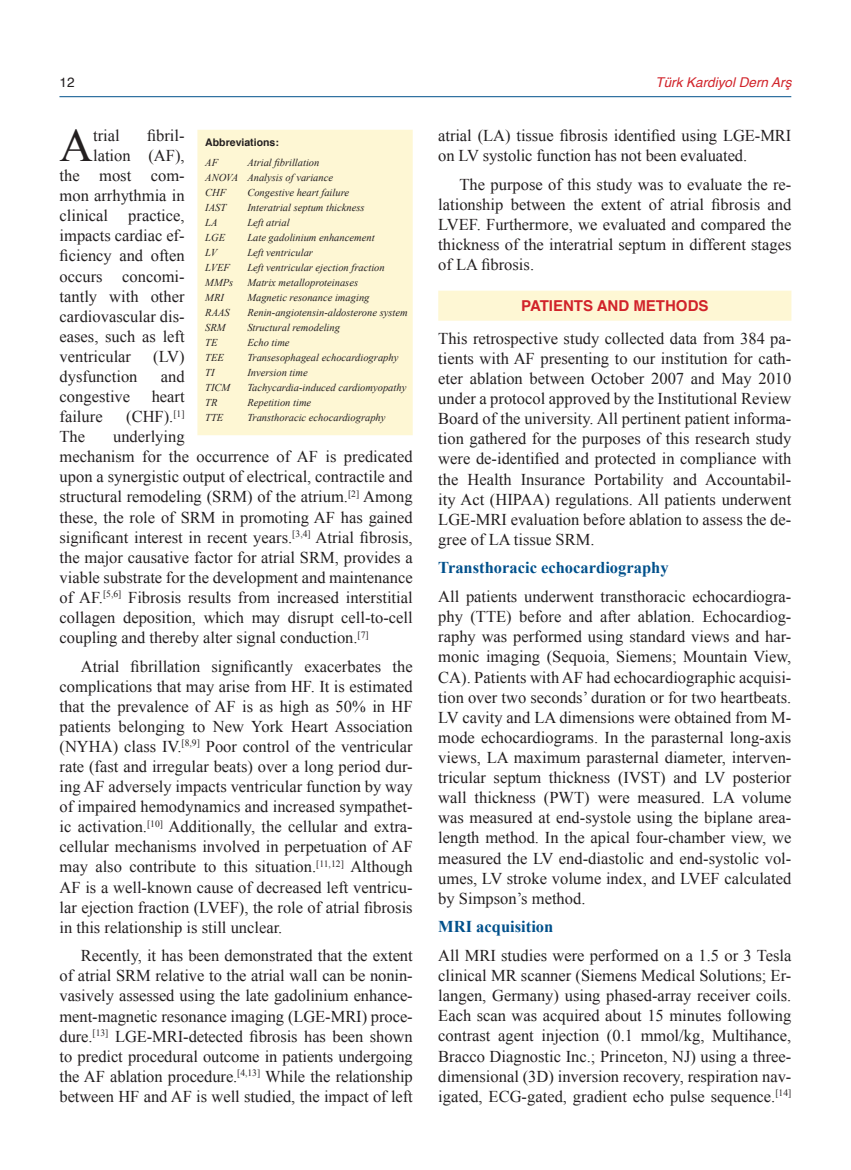
<style>
.page{position:relative;width:851px;height:1170px;background:#fff}
.page>*{position:absolute;margin:0;border:0;box-sizing:border-box;transform-origin:0 0}
.t1{font:46.35px "Times New Roman";color:#231f20}
.t2{font:16.5px/20.1px "Times New Roman";color:#231f20;text-align:justify}
.t3{font:700 16.5px "Times New Roman";color:#01508b}
.t4{font:700 15px "Helvetica";color:#d1232a}
.t5{font:italic 13.5px "Helvetica";color:#d1232a}
.t6{font:13.5px "Helvetica";color:#231f20}
.t7{font:italic 10.5px/15px "Times New Roman";color:#231f20}
.t8{font:700 10.5px "Helvetica";color:#231f20}
</style>
<div class="page">
<div style="left:438px;top:290px;width:353px;height:30px;background:#fef7d4"></div>
<hr style="left:59px;top:96px;width:732px;height:1px;background:#01508b">
<div style="left:198px;top:130px;width:214px;height:304px;background:#fef7d4"></div>
<div style="left:197px;top:130px;width:215px;height:305px;border:2px solid #fef7d4"></div>
<p class="t6" style="left:60px;top:73px;width:17px">12</p>
<p class="t5" style="left:655px;top:71px;width:137px">Türk Kardiyol Dern Arş</p>
<h1 class="t1" style="left:60px;top:114px;width:35px">A</h1>
<p class="t2" style="left:93px;top:125px;width:28px">trial</p>
<p class="t2" style="left:147px;top:125px;width:39px">fibril-</p>
<p class="t8" style="left:205px;top:135px;width:75px">Abbreviations:</p>
<p class="t7" style="left:205px;top:154px;width:14px">AF</p>
<p class="t2" style="left:93px;top:145px;width:93px">lation (AF),</p>
<p class="t2" style="left:60px;top:165px;width:127px">the most com-</p>
<p class="t2" style="left:60px;top:185px;width:126px">mon arrhythmia in</p>
<p class="t2" style="left:60px;top:205px;width:127px">clinical practice,</p>
<p class="t2" style="left:60px;top:225px;width:127px">impacts cardiac ef-</p>
<p class="t2" style="left:60px;top:245px;width:127px">ficiency and often</p>
<p class="t2" style="left:60px;top:266px;width:127px">occurs concomi-</p>
<p class="t2" style="left:60px;top:286px;width:127px">tantly with other</p>
<p class="t2" style="left:60px;top:306px;width:127px">cardiovascular dis-</p>
<p class="t2" style="left:60px;top:326px;width:127px">eases, such as left</p>
<p class="t2" style="left:60px;top:346px;width:73px">ventricular</p>
<p class="t2" style="left:153px;top:346px;width:33px">(LV)</p>
<p class="t2" style="left:60px;top:366px;width:79px">dysfunction</p>
<p class="t2" style="left:161px;top:366px;width:25px">and</p>
<p class="t2" style="left:60px;top:386px;width:72px">congestive</p>
<p class="t2" style="left:152px;top:386px;width:34px">heart</p>
<p class="t2" style="left:60px;top:406px;width:45px">failure</p>
<p class="t2" style="left:126px;top:406px;width:60px">(CHF).<sup>[1]</sup></p>
<p class="t2" style="left:60px;top:426px;width:27px">The</p>
<p class="t7" style="left:205px;top:154px;width:129px;text-indent:42px">Atrial fibrillation<br>ANOVA Analysis of variance<br>CHF</p>
<p class="t7" style="left:247px;top:184px;width:103px">Congestive heart failure</p>
<p class="t7" style="left:205px;top:199px;width:23px">IAST</p>
<p class="t7" style="left:247px;top:199px;width:119px">Interatrial septum thickness</p>
<p class="t7" style="left:205px;top:214px;width:14px">LA</p>
<p class="t7" style="left:247px;top:214px;width:44px">Left atrial</p>
<p class="t7" style="left:205px;top:229px;width:21px">LGE</p>
<p class="t7" style="left:247px;top:229px;width:129px">Late gadolinium enhancement</p>
<p class="t7" style="left:205px;top:244px;width:13px">LV</p>
<p class="t7" style="left:247px;top:244px;width:67px">Left ventricular</p>
<p class="t7" style="left:205px;top:259px;width:26px">LVEF</p>
<p class="t7" style="left:247px;top:259px;width:139px">Left ventricular ejection fraction</p>
<p class="t7" style="left:205px;top:274px;width:29px">MMPs</p>
<p class="t7" style="left:247px;top:274px;width:112px">Matrix metalloproteinases</p>
<p class="t7" style="left:205px;top:289px;width:20px">MRI</p>
<p class="t7" style="left:247px;top:289px;width:124px">Magnetic resonance imaging</p>
<p class="t7" style="left:205px;top:304px;width:26px">RAAS</p>
<p class="t7" style="left:247px;top:304px;width:162px">Renin-angiotensin-aldosterone system</p>
<p class="t7" style="left:205px;top:319px;width:22px">SRM</p>
<p class="t7" style="left:247px;top:319px;width:94px">Structural remodeling</p>
<p class="t7" style="left:205px;top:334px;width:14px">TE</p>
<p class="t7" style="left:247px;top:334px;width:44px">Echo time</p>
<p class="t7" style="left:205px;top:349px;width:20px">TEE</p>
<p class="t7" style="left:247px;top:349px;width:152px">Transesophageal echocardiography</p>
<p class="t7" style="left:205px;top:364px;width:11px">TI</p>
<p class="t7" style="left:247px;top:364px;width:62px">Inversion time</p>
<p class="t7" style="left:205px;top:379px;width:27px">TICM</p>
<p class="t7" style="left:247px;top:379px;width:160px">Tachycardia-induced cardiomyopathy</p>
<p class="t7" style="left:205px;top:394px;width:14px">TR</p>
<p class="t7" style="left:247px;top:394px;width:65px">Repetition time</p>
<p class="t7" style="left:205px;top:409px;width:20px">TTE</p>
<p class="t7" style="left:247px;top:409px;width:140px">Transthoracic echocardiography</p>
<p class="t2" style="left:60px;top:426px;width:354px;text-align:left;text-indent:54px">underlying<br>mechanism for the occurrence of AF is predicated upon a synergistic output of electrical, contractile and structural remodeling (SRM) of the atrium.<sup>[2]</sup> Among these, the role of SRM in promoting AF has gained significant interest in recent years.<sup>[3,4]</sup> Atrial fibrosis, the major causative factor for atrial SRM, provides a viable substrate for the development and maintenance of AF.<sup>[5,6]</sup> Fibrosis results from increased interstitial collagen deposition, which may disrupt cell-to-cell coupling and thereby alter signal conduction.<sup>[7]</sup></p>
<p class="t2" style="left:60px;top:655px;width:354px;text-indent:21px">Atrial fibrillation significantly exacerbates the complications that may arise from HF. It is estimated that the prevalence of AF is as high as 50% in HF patients belonging to New York Heart Association (NYHA) class IV.<sup>[8,9]</sup> Poor control of the ventricular rate (fast and irregular beats) over a long period dur&shy;ing AF adversely impacts ventricular function by way of impaired hemodynamics and increased sympathet&shy;ic activation.<sup>[10]</sup> Additionally, the cellular and extra&shy;cellular mechanisms involved in perpetuation of AF may also contribute to this situation.<sup>[11,12]</sup> Although AF is a well-known cause of decreased left ventricu&shy;lar ejection fraction (LVEF), the role of atrial fibrosis in this relationship is still unclear.</p>
<p class="t2" style="left:60px;top:945px;width:355px;text-indent:21px">Recently, it has been demonstrated that the extent of atrial SRM relative to the atrial wall can be nonin&shy;vasively assessed using the late gadolinium enhance&shy;ment-magnetic resonance imaging (LGE-MRI) proce&shy;dure.<sup>[13]</sup> LGE-MRI-detected fibrosis has been shown to predict procedural outcome in patients undergoing the AF ablation procedure.<sup>[4,13]</sup> While the relationship between HF and AF is well studied, the impact of left</p>
<p class="t2" style="left:438px;top:125px;width:354px">atrial (LA) tissue fibrosis identified using LGE-MRI on LV systolic function has not been evaluated.</p>
<p class="t2" style="left:438px;top:174px;width:354px;text-indent:21px">The purpose of this study was to evaluate the re&shy;lationship between the extent of atrial fibrosis and LVEF. Furthermore, we evaluated and compared the thickness of the interatrial septum in different stages of LA fibrosis.</p>
<p class="t4" style="left:521px;top:295px;width:189px">PATIENTS AND METHODS</p>
<p class="t2" style="left:438px;top:328px;width:354px">This retrospective study collected data from 384 pa&shy;tients with AF presenting to our institution for cath&shy;eter ablation between October 2007 and May 2010 under a protocol approved by the Institutional Review Board of the university. All pertinent patient informa&shy;tion gathered for the purposes of this research study were de-identified and protected in compliance with the Health Insurance Portability and Accountabil&shy;ity Act (HIPAA) regulations. All patients underwent LGE-MRI evaluation before ablation to assess the de&shy;gree of LA tissue SRM.</p>
<p class="t3" style="left:438px;top:556px;width:232px">Transthoracic echocardiography</p>
<p class="t2" style="left:438px;top:586px;width:354px">All patients underwent transthoracic echocardiogra&shy;phy (TTE) before and after ablation. Echocardiog&shy;raphy was performed using standard views and har&shy;monic imaging (Sequoia, Siemens; Mountain View, CA). Patients with AF had echocardiographic acquisi&shy;tion over two seconds’ duration or for two heartbeats.<br>LV cavity and LA dimensions were obtained from M&shy;mode echocardiograms. In the parasternal long-axis views, LA maximum parasternal diameter, interven&shy;tricular septum thickness (IVST) and LV posterior wall thickness (PWT) were measured. LA volume was measured at end-systole using the biplane area&shy;length method. In the apical four-chamber view, we measured the LV end-diastolic and end-systolic vol&shy;umes, LV stroke volume index, and LVEF calculated by Simpson’s method.</p>
<p class="t3" style="left:438px;top:915px;width:117px">MRI acquisition</p>
<p class="t2" style="left:438px;top:945px;width:354px">All MRI studies were performed on a 1.5 or 3 Tesla clinical MR scanner (Siemens Medical Solutions; Er&shy;langen, Germany) using phased-array receiver coils.<br>Each scan was acquired about 15 minutes following contrast agent injection (0.1 mmol/kg, Multihance, Bracco Diagnostic Inc.; Princeton, NJ) using a three&shy;dimensional (3D) inversion recovery, respiration nav&shy;igated, ECG-gated, gradient echo pulse sequence.<sup>[14]</sup></p>
</div>
